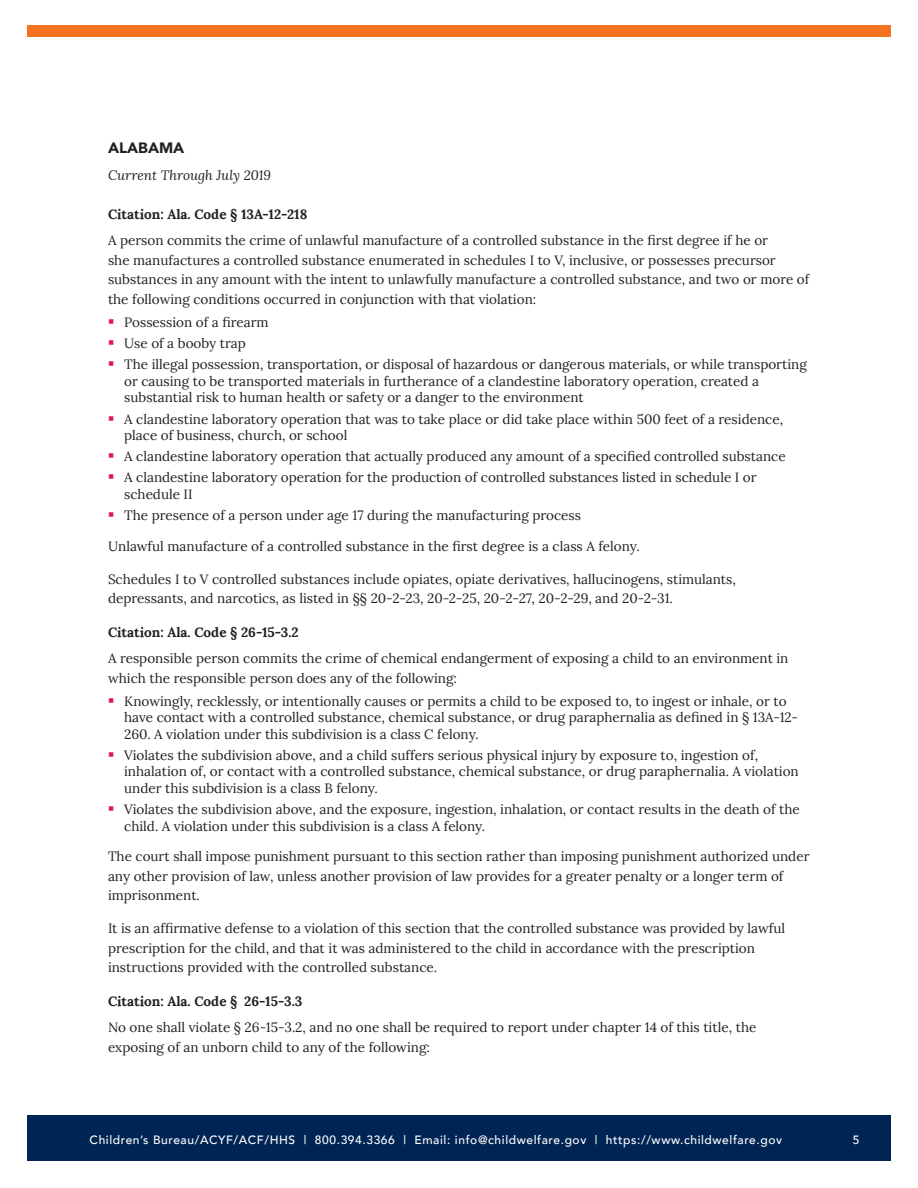
<style>
.page{position:relative;width:918px;height:1188px;background:#fff}
.page>*{position:absolute;margin:0;border:0;box-sizing:border-box;transform-origin:0 0}
.t1{font:900 15px "Avenir";color:#231f20}
.t2{font:13.5px/19.5px "Lora";color:#231f20}
.t3{font:700 13.5px "Lora";color:#231f20}
.t4{font:italic 13.5px "Lora";color:#231f20}
.t5{font:500 12px "Avenir";letter-spacing:.05em;color:#fff}
</style>
<div class="page">
<div style="left:27px;top:1116px;width:864px;height:45px;background:#002453"></div>
<div style="left:27px;top:26px;width:864px;height:12px;background:#f47321"></div>
<h2 class="t1" style="left:108px;top:135px;width:78px">ALABAMA</h2>
<p class="t4" style="left:108px;top:166px;width:165px">Current Through July 2019</p>
<h3 class="t3" style="left:108px;top:203px;width:201px">Citation: Ala. Code § 13A-12-218</h3>
<p class="t2" style="left:108px;top:230px;width:703px">A person commits the crime of unlawful manufacture of a controlled substance in the first degree if he or<br>she manufactures a controlled substance enumerated in schedules I to V, inclusive, or possesses precursor substances in any amount with the intent to unlawfully manufacture a controlled substance, and two or more of the following conditions occurred in conjunction with that violation:</p>
<p class="t2" style="left:124px;top:312px;width:146px">Possession of a firearm</p>
<p class="t2" style="left:124px;top:333px;width:123px">Use of a booby trap</p>
<p class="t2" style="left:124px;top:355px;width:684px;line-height:16.5px">The illegal possession, transportation, or disposal of hazardous or dangerous materials, or while transporting or causing to be transported materials in furtherance of a clandestine laboratory operation, created a substantial risk to human health or safety or a danger to the environment</p>
<p class="t2" style="left:124px;top:410px;width:660px;line-height:16.5px">A clandestine laboratory operation that was to take place or did take place within 500 feet of a residence, place of business, church, or school</p>
<p class="t2" style="left:124px;top:446px;width:663px">A clandestine laboratory operation that actually produced any amount of a specified controlled substance</p>
<p class="t2" style="left:124px;top:468px;width:634px;line-height:16.5px">A clandestine laboratory operation for the production of controlled substances listed in schedule I or schedule II</p>
<p class="t2" style="left:124px;top:504px;width:458px">The presence of a person under age 17 during the manufacturing process</p>
<p class="t2" style="left:108px;top:535px;width:533px">Unlawful manufacture of a controlled substance in the first degree is a class A felony.</p>
<p class="t2" style="left:108px;top:568px;width:629px">Schedules I to V controlled substances include opiates, opiate derivatives, hallucinogens, stimulants, depressants, and narcotics, as listed in §§ 20-2-23, 20-2-25, 20-2-27, 20-2-29, and 20-2-31.</p>
<h3 class="t3" style="left:108px;top:621px;width:192px">Citation: Ala. Code § 26-15-3.2</h3>
<p class="t2" style="left:108px;top:648px;width:682px">A responsible person commits the crime of chemical endangerment of exposing a child to an environment in which the responsible person does any of the following:</p>
<p class="t2" style="left:124px;top:692px;width:676px;line-height:16.5px">Knowingly, recklessly, or intentionally causes or permits a child to be exposed to, to ingest or inhale, or to have contact with a controlled substance, chemical substance, or drug paraphernalia as defined in § 13A-12-<br>260. A violation under this subdivision is a class C felony.</p>
<p class="t2" style="left:124px;top:746px;width:676px;line-height:16.5px">Violates the subdivision above, and a child suffers serious physical injury by exposure to, ingestion of, inhalation of, or contact with a controlled substance, chemical substance, or drug paraphernalia. A violation under this subdivision is a class B felony.</p>
<p class="t2" style="left:124px;top:800px;width:677px;line-height:16.5px">Violates the subdivision above, and the exposure, ingestion, inhalation, or contact results in the death of the child. A violation under this subdivision is a class A felony.</p>
<p class="t2" style="left:108px;top:846px;width:703px">The court shall impose punishment pursuant to this section rather than imposing punishment authorized under any other provision of law, unless another provision of law provides for a greater penalty or a longer term of imprisonment.</p>
<p class="t2" style="left:108px;top:918px;width:679px">It is an affirmative defense to a violation of this section that the controlled substance was provided by lawful prescription for the child, and that it was administered to the child in accordance with the prescription instructions provided with the controlled substance.</p>
<h3 class="t3" style="left:108px;top:990px;width:196px">Citation: Ala. Code § 26-15-3.3</h3>
<p class="t2" style="left:108px;top:1017px;width:650px">No one shall violate § 26-15-3.2, and no one shall be required to report under chapter 14 of this title, the exposing of an unborn child to any of the following:</p>
<p class="t5" style="left:90px;top:1130px;width:694px">Children’s Bureau/ACYF/ACF/HHS | 800.394.3366 | Email: info@childwelfare.gov | https://www.childwelfare.gov</p>
<p class="t5" style="left:853px;top:1130px;width:8px">5</p>
</div>
